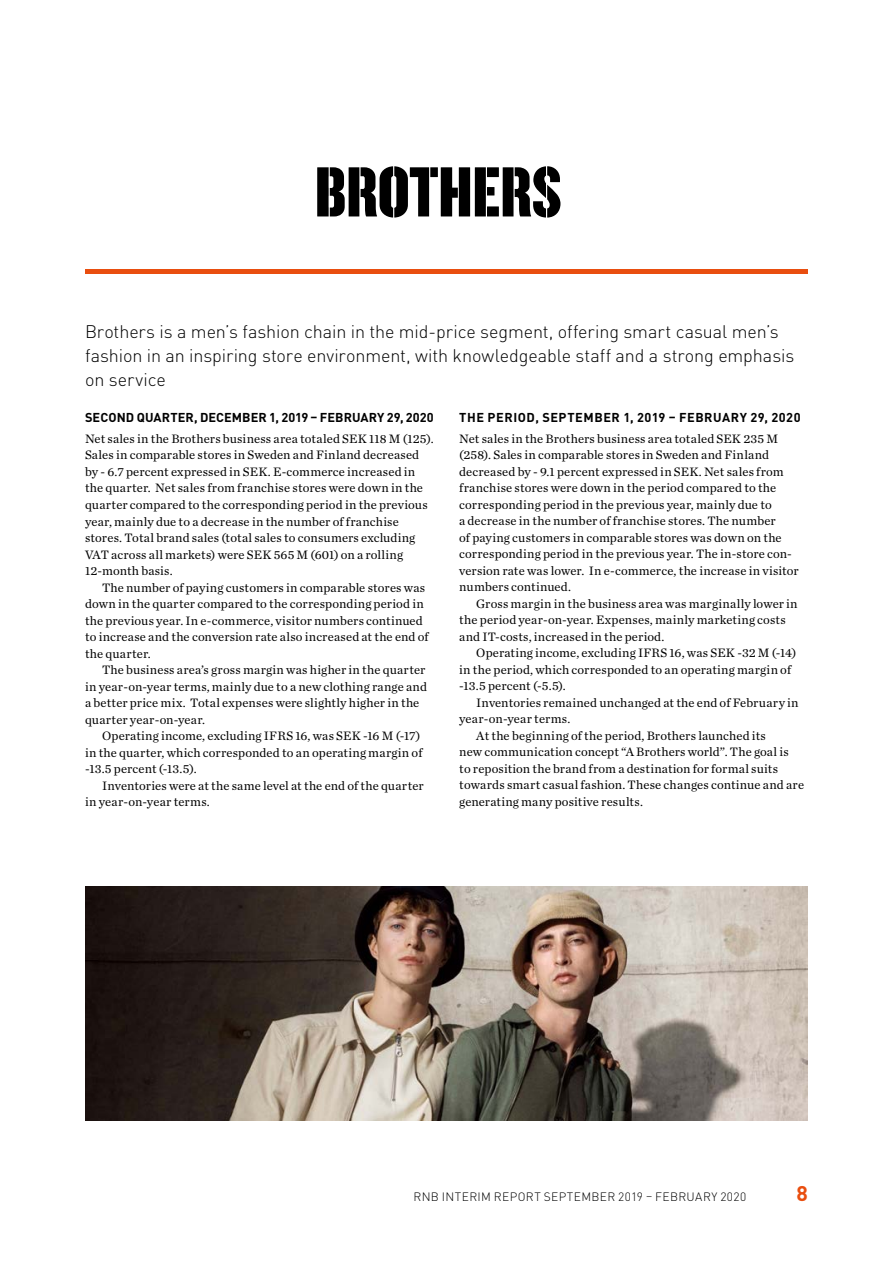
<style>
.page{position:relative;width:893px;height:1263px;background:#fff}
.page>*{position:absolute;margin:0;border:0;box-sizing:border-box;transform-origin:0 0}
.t1{font:700 21px "DIN Pro";color:#e94e0f}
.t2{font:300 18px/24px "DIN Pro";letter-spacing:-.005em;color:#000}
.t3{font:12.75px/16.5px "Chronicle Text G1";letter-spacing:.01em;color:#000}
.t4{font:700 12.75px "DIN Pro";letter-spacing:.015em;color:#000}
.t5{font:700 12.75px "DIN Pro";letter-spacing:.04em;color:#000}
.t6{font:300 12px "DIN Pro";letter-spacing:.03em;color:#000}
</style>
<div class="page">
<div style="left:85px;top:269px;width:723px;height:5px;background:#e94e0f"></div>
<svg style="left:317px;top:166px;width:243px;height:52px"></svg>
<img style="left:85px;top:887px;width:723px;height:233px">
<h2 class="t2" style="left:85px;top:319px;width:711px">Brothers is a men’s fashion chain in the mid-price segment, offering smart casual men’s fashion in an inspiring store environment, with knowledgeable staff and a strong emphasis on service</h2>
<p class="t4" style="left:85px;top:409px;width:350px">SECOND QUARTER, DECEMBER 1, 2019 – FEBRUARY 29, 2020</p>
<p class="t3" style="left:85px;top:430px;width:350px">Net sales in the Brothers business area totaled SEK 118 M (125).<br>Sales in comparable stores in Sweden and Finland decreased by - 6.7 percent expressed in SEK. E-commerce increased in the quarter. Net sales from franchise stores were down in the quarter compared to the corresponding period in the previous year, mainly due to a decrease in the number of franchise stores. Total brand sales (total sales to consumers excluding VAT across all markets) were SEK 565 M (601) on a rolling 12-month basis.</p>
<p class="t3" style="left:85px;top:578px;width:345px;text-indent:17px">The number of paying customers in comparable stores was down in the quarter compared to the corresponding period in the previous year. In e-commerce, visitor numbers continued to increase and the conversion rate also increased at the end of the quarter.</p>
<p class="t3" style="left:85px;top:661px;width:343px;text-indent:17px">The business area’s gross margin was higher in the quarter in year-on-year terms, mainly due to a new clothing range and a better price mix. Total expenses were slightly higher in the quarter year-on-year.</p>
<p class="t3" style="left:85px;top:727px;width:339px;text-indent:17px">Operating income, excluding IFRS 16, was SEK -16 M (-17) in the quarter, which corresponded to an operating margin of -13.5 percent (-13.5).</p>
<p class="t3" style="left:85px;top:776px;width:340px;text-indent:17px">Inventories were at the same level at the end of the quarter in year-on-year terms.</p>
<p class="t5" style="left:459px;top:409px;width:343px">THE PERIOD, SEPTEMBER 1, 2019 – FEBRUARY 29, 2020</p>
<p class="t3" style="left:459px;top:430px;width:341px">Net sales in the Brothers business area totaled SEK 235 M (258). Sales in comparable stores in Sweden and Finland decreased by - 9.1 percent expressed in SEK. Net sales from franchise stores were down in the period compared to the corresponding period in the previous year, mainly due to<br>a decrease in the number of franchise stores. The number<br>of paying customers in comparable stores was down on the corresponding period in the previous year. The in-store con&shy;version rate was lower. In e-commerce, the increase in visitor numbers continued.</p>
<p class="t3" style="left:459px;top:595px;width:340px;text-indent:17px">Gross margin in the business area was marginally lower in the period year-on-year. Expenses, mainly marketing costs and IT-costs, increased in the period.</p>
<p class="t3" style="left:459px;top:644px;width:339px;text-indent:17px">Operating income, excluding IFRS 16, was SEK -32 M (-14) in the period, which corresponded to an operating margin of -13.5 percent (-5.5).</p>
<p class="t3" style="left:476px;top:694px;width:324px">Inventories remained unchanged at the end of February in</p>
<p class="t3" style="left:459px;top:710px;width:113px">year-on-year terms.</p>
<p class="t3" style="left:476px;top:727px;width:291px">At the beginning of the period, Brothers launched its</p>
<p class="t3" style="left:459px;top:743px;width:331px">new communication concept “A Brothers world”. The goal is</p>
<p class="t3" style="left:459px;top:760px;width:320px">to reposition the brand from a destination for formal suits</p>
<p class="t3" style="left:459px;top:776px;width:346px">towards smart casual fashion. These changes continue and are</p>
<p class="t3" style="left:459px;top:793px;width:185px">generating many positive results.</p>
<p class="t6" style="left:413px;top:1189px;width:334px">RNB INTERIM REPORT SEPTEMBER 2019 – FEBRUARY 2020</p>
<h1 class="t1" style="left:796px;top:1179px;width:13px">8</h1>
</div>
